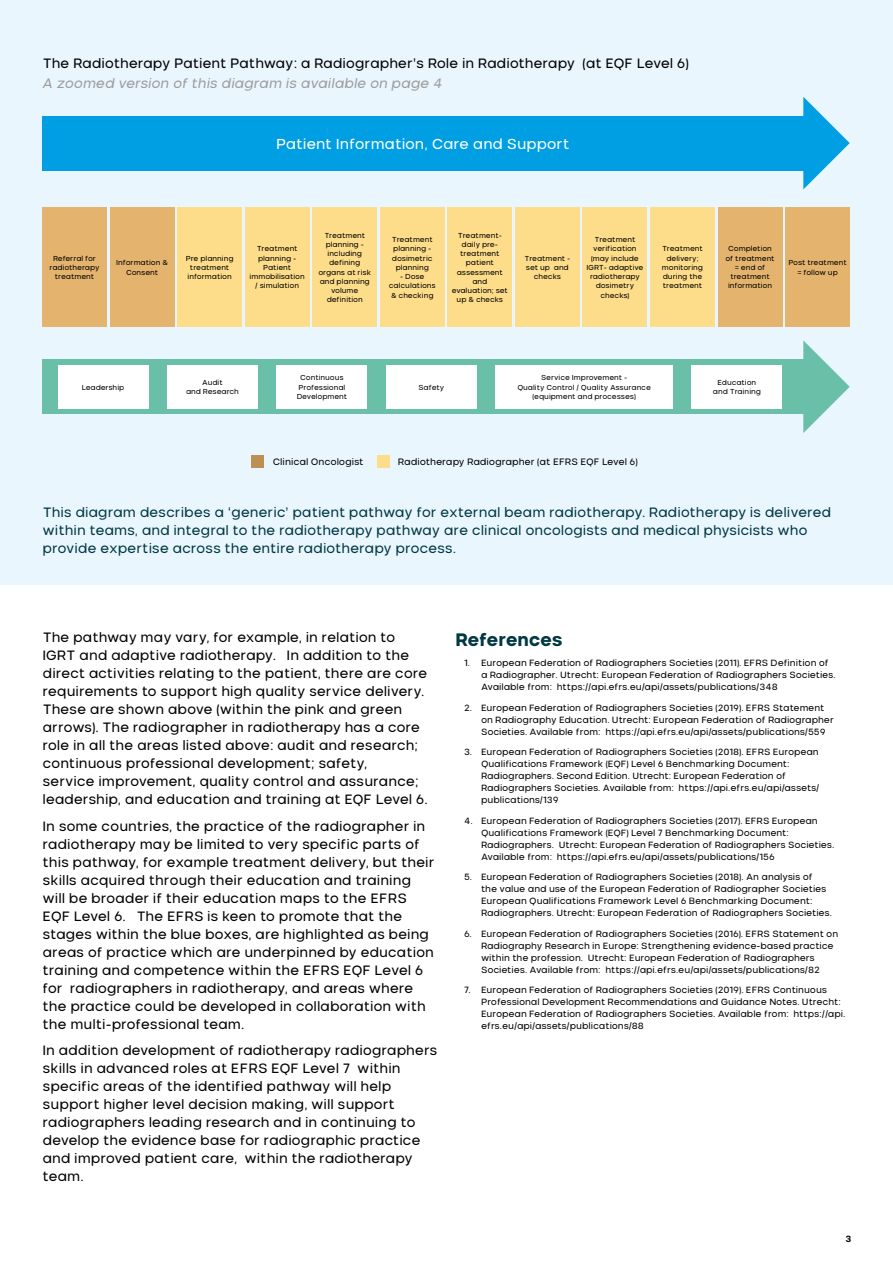
<style>
.page{position:relative;width:893px;height:1263px;background:#fff}
.page>*{position:absolute;margin:0;border:0;box-sizing:border-box;transform-origin:0 0}
.t1{font:800 18px "Nominee";letter-spacing:-.02em;color:#003843}
.t2{font:14.4px "Nominee";letter-spacing:-.02em;color:#fff}
.t3{font:13.5px/18px "Nominee";letter-spacing:-.02em;color:#000}
.t4{font:13.5px/18px "Nominee";letter-spacing:-.02em;color:#003843}
.t5{font:italic 13.5px "Nominee";letter-spacing:-.02em;color:#9d9d9c}
.t6{font:9.3px "Nominee";letter-spacing:-.02em;color:#000}
.t7{font:9px/12px "Nominee";letter-spacing:-.02em;color:#000}
.t8{font:700 9px "Nominee";color:#000}
.boxes{font:7.2px/9.3px "Nominee";letter-spacing:-.02em;color:#000;text-align:center}
</style>
<div class="page">
<div style="left:0;top:0;width:893px;height:585px;background:#eaf6fe"></div>
<div style="left:43px;top:207px;width:64px;height:120px;background:#e4b46e"></div>
<div style="left:178px;top:207px;width:64px;height:120px;background:#fddd8a"></div>
<div style="left:313px;top:207px;width:64px;height:120px;background:#fddd8a"></div>
<div style="left:448px;top:207px;width:64px;height:120px;background:#fddd8a"></div>
<div style="left:583px;top:207px;width:64px;height:120px;background:#fddd8a"></div>
<div style="left:718px;top:207px;width:64px;height:120px;background:#e4b46e"></div>
<div style="left:110px;top:207px;width:64px;height:120px;background:#e4b46e"></div>
<div style="left:245px;top:207px;width:64px;height:120px;background:#fddd8a"></div>
<div style="left:380px;top:207px;width:64px;height:120px;background:#fddd8a"></div>
<div style="left:515px;top:207px;width:64px;height:120px;background:#fddd8a"></div>
<div style="left:650px;top:207px;width:65px;height:120px;background:#fddd8a"></div>
<div style="left:786px;top:207px;width:64px;height:120px;background:#e4b46e"></div>
<div style="left:43px;top:116px;width:764px;height:54px;background:#009fe3"></div>
<div style="left:43px;top:359px;width:764px;height:55px;background:#6abfa9"></div>
<svg style="left:803px;top:97px;width:47px;height:92px"></svg>
<svg style="left:803px;top:340px;width:47px;height:93px"></svg>
<div style="left:58px;top:365px;width:90px;height:43px;background:#fff"></div>
<div style="left:167px;top:365px;width:91px;height:43px;background:#fff"></div>
<div style="left:277px;top:365px;width:90px;height:43px;background:#fff"></div>
<div style="left:386px;top:365px;width:91px;height:43px;background:#fff"></div>
<div style="left:692px;top:365px;width:90px;height:43px;background:#fff"></div>
<div style="left:496px;top:365px;width:177px;height:43px;background:#fff"></div>
<div style="left:251px;top:455px;width:13px;height:12px;background:#ba9054"></div>
<div style="left:377px;top:455px;width:13px;height:12px;background:#fddd8a"></div>
<p class="t3" style="left:43px;top:54px;width:648px">The Radiotherapy Patient Pathway: a Radiographer’s Role in Radiotherapy (at EQF Level 6)</p>
<p class="t5" style="left:43px;top:75px;width:402px">A zoomed version of this diagram is available on page 4</p>
<p class="t2" style="left:276px;top:135px;width:295px">Patient Information, Care and Support</p>
<p class="boxes" style="left:50px;top:253px;width:51px">Referral for radiotherapy treatment</p>
<p class="boxes" style="left:186px;top:253px;width:49px">Pre planning treatment information</p>
<p class="boxes" style="left:116px;top:258px;width:53px">Information &amp;<br>Consent</p>
<p class="boxes" style="left:318px;top:230px;width:54px">Treatment planning - including defining organs at risk and planning volume definition</p>
<p class="boxes" style="left:452px;top:230px;width:58px">Treatment&shy;daily pre&shy;treatment patient assessment and evaluation; set up &amp; checks</p>
<p class="boxes" style="left:586px;top:235px;width:59px">Treatment verification (may include<br>IGRT- adaptive radiotherapy dosimetry checks)</p>
<p class="boxes" style="left:725px;top:244px;width:51px">Completion of treatment = end of treatment information</p>
<p class="boxes" style="left:250px;top:244px;width:57px">Treatment planning -<br>Patient immobilisation / simulation</p>
<p class="boxes" style="left:392px;top:235px;width:42px">Treatment planning - dosimetric planning</p>
<p class="boxes" style="left:524px;top:253px;width:47px">Treatment - set up and checks</p>
<p class="boxes" style="left:662px;top:244px;width:43px">Treatment delivery; monitoring during the treatment</p>
<p class="boxes" style="left:389px;top:272px;width:48px">- Dose calculations &amp; checking</p>
<p class="boxes" style="left:788px;top:258px;width:60px">Post treatment = follow up</p>
<p class="boxes" style="left:82px;top:382px;width:44px">Leadership</p>
<p class="boxes" style="left:186px;top:378px;width:55px">Audit<br>and Research</p>
<p class="boxes" style="left:297px;top:373px;width:52px">Continuous<br>Professional<br>Development</p>
<p class="boxes" style="left:419px;top:382px;width:27px">Safety</p>
<p class="boxes" style="left:713px;top:378px;width:50px">Education and Training</p>
<p class="boxes" style="left:517px;top:373px;width:135px">Service Improvement -<br>Quality Control / Quality Assurance (equipment and processes)</p>
<p class="t6" style="left:273px;top:456px;width:92px">Clinical Oncologist</p>
<p class="t6" style="left:398px;top:456px;width:241px">Radiotherapy Radiographer (at EFRS EQF Level 6)</p>
<p class="t4" style="left:43px;top:503px;width:790px">This diagram describes a ‘generic’ patient pathway for external beam radiotherapy. Radiotherapy is delivered within teams, and integral to the radiotherapy pathway are clinical oncologists and medical physicists who provide expertise across the entire radiotherapy process.</p>
<p class="t3" style="left:43px;top:628px;width:387px">The pathway may vary, for example, in relation to IGRT and adaptive radiotherapy. In addition to the direct activities relating to the patient, there are core requirements to support high quality service delivery.<br>These are shown above (within the pink and green arrows). The radiographer in radiotherapy has a core role in all the areas listed above: audit and research; continuous professional development; safety,<br>service improvement, quality control and assurance; leadership, and education and training at EQF Level 6.</p>
<p class="t3" style="left:43px;top:817px;width:394px">In some countries, the practice of the radiographer in radiotherapy may be limited to very specific parts of this pathway, for example treatment delivery, but their skills acquired through their education and training will be broader if their education maps to the EFRS EQF Level 6. The EFRS is keen to promote that the stages within the blue boxes, are highlighted as being areas of practice which are underpinned by education training and competence within the EFRS EQF Level 6 for radiographers in radiotherapy, and areas where the practice could be developed in collaboration with the multi-professional team.</p>
<p class="t3" style="left:43px;top:1041px;width:396px">In addition development of radiotherapy radiographers skills in advanced roles at EFRS EQF Level 7 within specific areas of the identified pathway will help support higher level decision making, will support radiographers leading research and in continuing to develop the evidence base for radiographic practice and improved patient care, within the radiotherapy team.</p>
<p class="t1" style="left:455px;top:628px;width:109px">References</p>
<p class="t7" style="left:481px;top:657px;width:356px;text-indent:-17px">1. European Federation of Radiographers Societies (2011). EFRS Definition of a Radiographer. Utrecht: European Federation of Radiographers Societies.<br>Available from: https://api.efrs.eu/api/assets/publications/348</p>
<p class="t7" style="left:481px;top:701px;width:354px;text-indent:-17px">2. European Federation of Radiographers Societies (2019). EFRS Statement on Radiography Education. Utrecht: European Federation of Radiographer<br>Societies. Available from: https://api.efrs.eu/api/assets/publications/559</p>
<p class="t7" style="left:481px;top:746px;width:340px;text-indent:-17px">3. European Federation of Radiographers Societies (2018). EFRS European Qualifications Framework (EQF) Level 6 Benchmarking Document:<br>Radiographers. Second Edition. Utrecht: European Federation of Radiographers Societies. Available from: https://api.efrs.eu/api/assets/ publications/139</p>
<p class="t7" style="left:481px;top:814px;width:355px;text-indent:-17px">4. European Federation of Radiographers Societies (2017). EFRS European Qualifications Framework (EQF) Level 7 Benchmarking Document:<br>Radiographers. Utrecht: European Federation of Radiographers Societies.<br>Available from: https://api.efrs.eu/api/assets/publications/156</p>
<p class="t7" style="left:481px;top:871px;width:352px;text-indent:-17px">5. European Federation of Radiographers Societies (2018). An analysis of<br>the value and use of the European Federation of Radiographer Societies European Qualifications Framework Level 6 Benchmarking Document:<br>Radiographers. Utrecht: European Federation of Radiographers Societies.</p>
<p class="t7" style="left:481px;top:927px;width:359px;text-indent:-17px">6. European Federation of Radiographers Societies (2016). EFRS Statement on Radiography Research in Europe: Strengthening evidence-based practice within the profession. Utrecht: European Federation of Radiographers Societies. Available from: https://api.efrs.eu/api/assets/publications/82</p>
<p class="t7" style="left:481px;top:984px;width:366px;text-indent:-17px">7. European Federation of Radiographers Societies (2019). EFRS Continuous Professional Development Recommendations and Guidance Notes. Utrecht:<br>European Federation of Radiographers Societies. Available from: https://api. efrs.eu/api/assets/publications/88</p>
<p class="t8" style="left:845px;top:1233px;width:7px">3</p>
</div>
